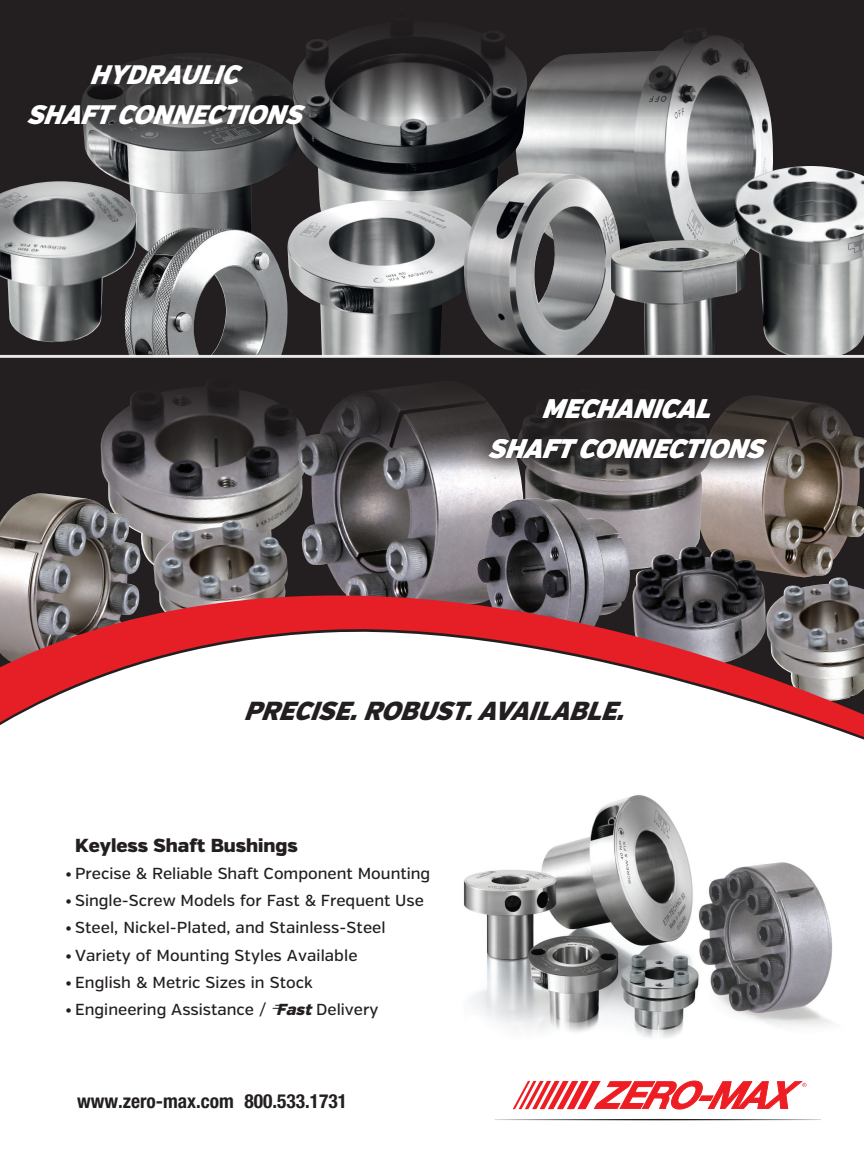
<style>
.page{position:relative;width:864px;height:1161px;background:#fff}
.page>*{position:absolute;margin:0;border:0;box-sizing:border-box;transform-origin:0 0}
.t1{font:italic 900 26.7px/39.9px "Verb Cond";color:#fff;text-align:center}
.t2{font:italic 900 26.1px "Verb Cond";color:#231f20}
.t3{font:700 condensed 19.5px "Helvetica Neue";color:#231f20}
.t4{font:900 18.9px "Verb";color:#231f20}
.t5{font:500 15.9px "Verb";color:#231f20}
.s1{font-weight:900;font-style:italic}
</style>
<div class="page">
<div style="left:0;top:10px;width:864px;height:335px;background:#231f20"></div>
<img style="left:529px;top:117px;width:244px;height:123px">
<img style="left:84px;top:146px;width:205px;height:81px">
<img style="left:289px;top:117px;width:240px;height:83px">
<img style="left:123px;top:227px;width:164px;height:128px">
<img style="left:0;top:181px;width:138px;height:163px">
<img style="left:287px;top:200px;width:176px;height:155px">
<img style="left:463px;top:173px;width:160px;height:182px">
<div style="left:0;top:358px;width:864px;height:111px;background:#231f20"></div>
<img style="left:733px;top:166px;width:131px;height:189px">
<svg style="left:0;top:0;width:864px;height:117px"></svg>
<img style="left:610px;top:240px;width:136px;height:115px">
<svg style="left:467px;top:394px;width:317px;height:30px"></svg>
<svg style="left:5px;top:43px;width:318px;height:103px"></svg>
<svg style="left:0;top:424px;width:864px;height:316px"></svg>
<svg style="left:495px;top:1119px;width:326px;height:1px"></svg>
<svg style="left:513px;top:1081px;width:293px;height:29px"></svg>
<svg style="left:273px;top:1005px;width:9px;height:4px"></svg>
<img style="left:463px;top:795px;width:370px;height:243px">
<h1 class="t1" style="left:26px;top:55px;width:288px">HYDRAULIC<br>SHAFTCONNECTIONS</h1>
<h1 class="t1" style="left:488px;top:390px;width:288px">MECHANICAL<br>SHAFTCONNECTIONS</h1>
<h2 class="t2" style="left:244px;top:695px;width:393px">PRECISE.ROBUST.AVAILABLE.</h2>
<p class="t4" style="left:75px;top:834px;width:224px">Keyless Shaft Bushings</p>
<p class="t5" style="left:65px;top:864px;width:367px">• Precise &amp; Reliable Shaft Component Mounting</p>
<p class="t5" style="left:65px;top:891px;width:361px">• Single-Screw Models for Fast &amp; Frequent Use</p>
<p class="t5" style="left:65px;top:918px;width:322px">• Steel, Nickel-Plated, and Stainless-Steel</p>
<p class="t5" style="left:65px;top:945px;width:294px">• Variety of Mounting Styles Available</p>
<p class="t5" style="left:65px;top:973px;width:249px">• English &amp; Metric Sizes in Stock</p>
<p class="t5" style="left:65px;top:1000px;width:315px">• Engineering Assistance / <span class="s1">Fast</span>Delivery</p>
<p class="t3" style="left:77px;top:1089px;width:271px">www.zero-max.com 800.533.1731</p>
</div>
